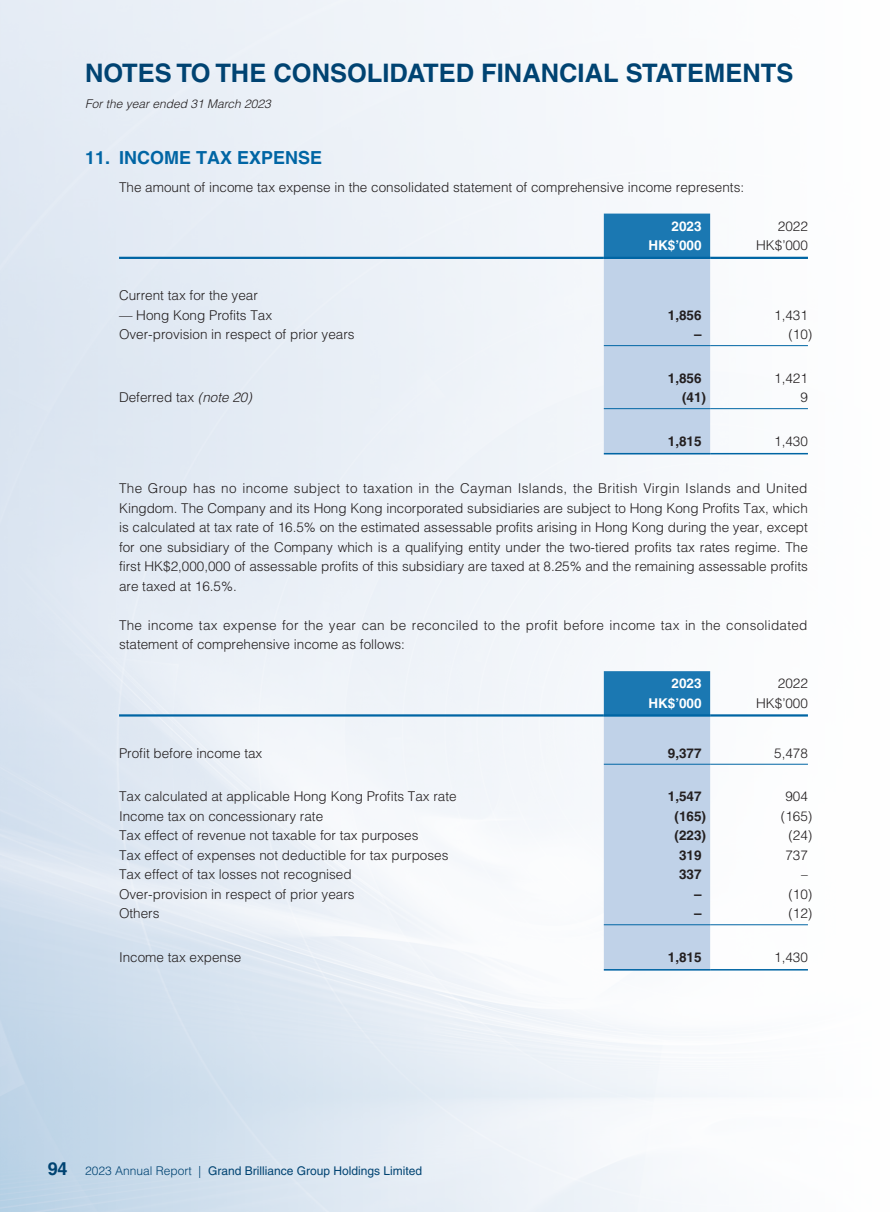
<style>
.page{position:relative;width:893px;height:1212px;background:#fff}
.page>*{position:absolute;margin:0;border:0;box-sizing:border-box;transform-origin:0 0}
.t1{font:700 25.5px "Helvetica LT Std";color:#004372}
._01_H1{font:700 18px "Helvetica LT Std";color:#0065a4}
._00_txt{font:300 13.5px/19.5px "Helvetica LT Std";color:#231f20;text-align:justify}
._50_Table_txt{font:300 13.5px "Helvetica LT Std";color:#231f20}
._00_txt-2{font:300 13.5px/19.5px "Helvetica LT Std";letter-spacing:.02em;color:#231f20}
._50_Table_txt-2{font:700 13.5px "Helvetica LT Std";color:#231f20}
._50_Table_txt-3{font:700 13.5px "Helvetica LT Std";color:#fff}
.t2{font:12px "Helvetica LT Std";color:#004372}
.t3{font:italic 300 12px "Helvetica LT Std";color:#231f20}
.s1{font-style:italic}
.s2{font-weight:700;font-size:18px}
.s3{font-weight:300}
</style>
<div class="page">
<img style="left:0;top:0;width:808px;height:1212px">
<svg style="left:604px;top:214px;width:106px;height:239px;background:#a1c1dd"></svg>
<hr style="left:119px;top:257px;width:485px;height:2px;background:#0065a4">
<hr style="left:604px;top:257px;width:106px;height:2px;background:#0065a4">
<hr style="left:710px;top:257px;width:98px;height:2px;background:#0065a4">
<hr style="left:604px;top:345px;width:106px;height:1px;background:#0065a4">
<hr style="left:710px;top:345px;width:98px;height:1px;background:#0065a4">
<hr style="left:604px;top:408px;width:106px;height:1px;background:#0065a4">
<hr style="left:710px;top:408px;width:98px;height:1px;background:#0065a4">
<hr style="left:604px;top:453px;width:106px;height:1px;background:#0065a4">
<hr style="left:710px;top:453px;width:98px;height:1px;background:#0065a4">
<svg style="left:604px;top:671px;width:106px;height:298px;background:#a7c4df"></svg>
<hr style="left:119px;top:714px;width:485px;height:2px;background:#0065a4">
<hr style="left:604px;top:714px;width:106px;height:2px;background:#0065a4">
<hr style="left:710px;top:714px;width:98px;height:2px;background:#0065a4">
<hr style="left:604px;top:764px;width:106px;height:1px;background:#0065a4">
<hr style="left:710px;top:764px;width:98px;height:1px;background:#0065a4">
<hr style="left:604px;top:924px;width:106px;height:1px;background:#0065a4">
<hr style="left:710px;top:924px;width:98px;height:1px;background:#0065a4">
<hr style="left:604px;top:969px;width:106px;height:1px;background:#0065a4">
<hr style="left:710px;top:969px;width:98px;height:1px;background:#0065a4">
<h1 class="t1" style="left:85px;top:58px;width:710px">NOTES TO THE CONSOLIDATED FINANCIAL STATEMENTS</h1>
<p class="t3" style="left:85px;top:96px;width:187px">For the year ended 31 March 2023</p>
<p class="_01_H1" style="left:85px;top:146px;width:239px">11. INCOME TAX EXPENSE</p>
<p class="_00_txt" style="left:119px;top:177px;width:627px">The amount of income tax expense in the consolidated statement of comprehensive income represents:</p>
<p class="_50_Table_txt-3" style="left:672px;top:218px;width:32px">2023</p>
<p class="_50_Table_txt" style="left:778px;top:218px;width:32px">2022</p>
<p class="_50_Table_txt-3" style="left:648px;top:237px;width:55px">HK$’000</p>
<p class="_50_Table_txt" style="left:756px;top:237px;width:53px">HK$’000</p>
<p class="_50_Table_txt" style="left:119px;top:287px;width:140px">Current tax for the year</p>
<p class="_50_Table_txt" style="left:119px;top:306px;width:155px">— Hong Kong Profits Tax</p>
<p class="_50_Table_txt-2" style="left:668px;top:307px;width:35px">1,856</p>
<p class="_50_Table_txt" style="left:774px;top:306px;width:35px">1,431</p>
<p class="_50_Table_txt" style="left:119px;top:326px;width:237px">Over-provision in respect of prior years</p>
<p class="_50_Table_txt-2" style="left:694px;top:326px;width:9px">–</p>
<p class="_50_Table_txt" style="left:788px;top:326px;width:26px">(10)</p>
<p class="_50_Table_txt-2" style="left:668px;top:370px;width:35px">1,856</p>
<p class="_50_Table_txt" style="left:774px;top:369px;width:35px">1,421</p>
<p class="_50_Table_txt" style="left:119px;top:389px;width:134px">Deferred tax <span class="s1">(note 20)</span></p>
<p class="_50_Table_txt-2" style="left:682px;top:389px;width:26px">(41)</p>
<p class="_50_Table_txt" style="left:800px;top:389px;width:9px">9</p>
<p class="_50_Table_txt-2" style="left:668px;top:433px;width:35px">1,815</p>
<p class="_50_Table_txt" style="left:774px;top:432px;width:35px">1,430</p>
<p class="_00_txt" style="left:119px;top:479px;width:690px">The Group has no income subject to taxation in the Cayman Islands, the British Virgin Islands and United Kingdom. The Company and its Hong Kong incorporated subsidiaries are subject to Hong Kong Profits Tax, which is calculated at tax rate of 16.5% on the estimated assessable profits arising in Hong Kong during the year, except for one subsidiary of the Company which is a qualifying entity under the two-tiered profits tax rates regime. The first HK$2,000,000 of assessable profits of this subsidiary are taxed at 8.25% and the remaining assessable profits are taxed at 16.5%.</p>
<p class="_00_txt-2" style="left:119px;top:615px;width:690px">The income tax expense for the year can be reconciled to the profit before income tax in the consolidated statement of comprehensive income as follows:</p>
<p class="_50_Table_txt-3" style="left:672px;top:675px;width:32px">2023</p>
<p class="_50_Table_txt" style="left:778px;top:675px;width:32px">2022</p>
<p class="_50_Table_txt-3" style="left:648px;top:695px;width:55px">HK$’000</p>
<p class="_50_Table_txt" style="left:756px;top:695px;width:53px">HK$’000</p>
<p class="_50_Table_txt" style="left:119px;top:744px;width:145px">Profit before income tax</p>
<p class="_50_Table_txt-2" style="left:668px;top:745px;width:35px">9,377</p>
<p class="_50_Table_txt" style="left:774px;top:744px;width:35px">5,478</p>
<p class="_50_Table_txt" style="left:119px;top:788px;width:339px">Tax calculated at applicable Hong Kong Profits Tax rate</p>
<p class="_50_Table_txt-2" style="left:668px;top:788px;width:35px">1,547</p>
<p class="_50_Table_txt" style="left:785px;top:788px;width:24px">904</p>
<p class="_50_Table_txt" style="left:119px;top:807px;width:206px">Income tax on concessionary rate</p>
<p class="_50_Table_txt-2" style="left:675px;top:808px;width:33px">(165)</p>
<p class="_50_Table_txt" style="left:781px;top:807px;width:33px">(165)</p>
<p class="_50_Table_txt" style="left:119px;top:827px;width:301px">Tax effect of revenue not taxable for tax purposes</p>
<p class="_50_Table_txt-2" style="left:675px;top:827px;width:33px">(223)</p>
<p class="_50_Table_txt" style="left:788px;top:827px;width:26px">(24)</p>
<p class="_50_Table_txt" style="left:119px;top:846px;width:331px">Tax effect of expenses not deductible for tax purposes</p>
<p class="_50_Table_txt-2" style="left:679px;top:847px;width:24px">319</p>
<p class="_50_Table_txt" style="left:785px;top:846px;width:24px">737</p>
<p class="_50_Table_txt" style="left:119px;top:866px;width:234px">Tax effect of tax losses not recognised</p>
<p class="_50_Table_txt-2" style="left:679px;top:866px;width:24px">337</p>
<p class="_50_Table_txt" style="left:801px;top:866px;width:8px">–</p>
<p class="_50_Table_txt" style="left:119px;top:885px;width:237px">Over-provision in respect of prior years</p>
<p class="_50_Table_txt-2" style="left:694px;top:886px;width:9px">–</p>
<p class="_50_Table_txt" style="left:788px;top:885px;width:26px">(10)</p>
<p class="_50_Table_txt" style="left:119px;top:905px;width:42px">Others</p>
<p class="_50_Table_txt-2" style="left:694px;top:905px;width:9px">–</p>
<p class="_50_Table_txt" style="left:788px;top:905px;width:26px">(12)</p>
<p class="_50_Table_txt" style="left:119px;top:948px;width:124px">Income tax expense</p>
<p class="_50_Table_txt-2" style="left:668px;top:949px;width:35px">1,815</p>
<p class="_50_Table_txt" style="left:774px;top:948px;width:35px">1,430</p>
<p class="t2" style="left:48px;top:1163px;width:376px"><span class="s2">94</span> <span class="s3">2023 Annual Report |</span> Grand Brilliance Group Holdings Limited</p>
</div>
